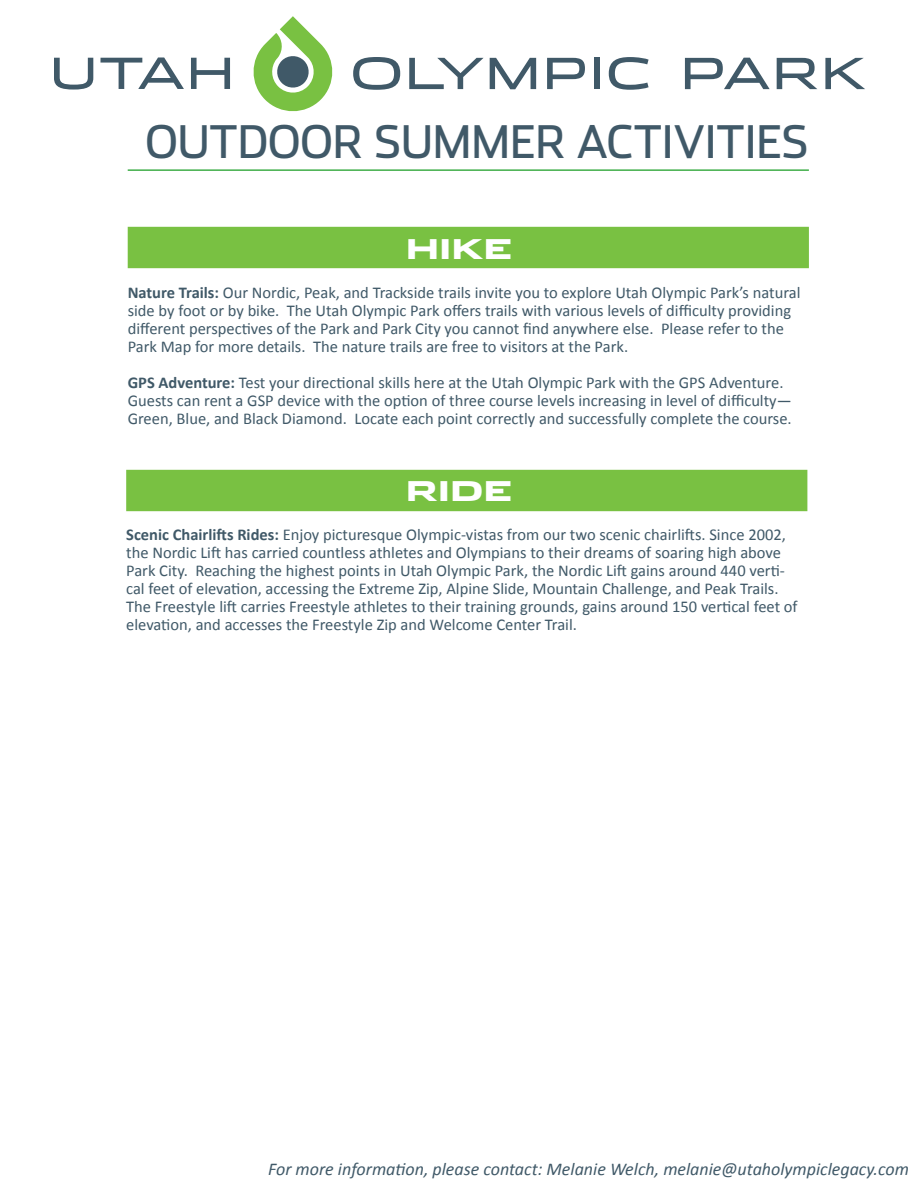
<style>
.page{position:relative;width:918px;height:1188px;background:#fff}
.page>*{position:absolute;margin:0;border:0;box-sizing:border-box;transform-origin:0 0}
.t1{font:45px "Stainless";color:#405968}
.t2{font:900 27px "Stainless Ext";color:#fff}
.t3{font:italic 18px "Calibri";color:#405968}
.t4{font:16.5px/18px "Calibri";color:#405968}
.s1{font-weight:700}
</style>
<div class="page">
<svg style="left:253px;top:16px;width:80px;height:96px"></svg>
<svg style="left:685px;top:58px;width:85px;height:31px"></svg>
<svg style="left:777px;top:58px;width:40px;height:31px"></svg>
<svg style="left:825px;top:58px;width:40px;height:31px"></svg>
<svg style="left:54px;top:58px;width:39px;height:32px"></svg>
<svg style="left:100px;top:57px;width:84px;height:32px"></svg>
<svg style="left:191px;top:58px;width:39px;height:31px"></svg>
<svg style="left:353px;top:57px;width:47px;height:33px"></svg>
<svg style="left:409px;top:58px;width:75px;height:31px"></svg>
<svg style="left:490px;top:58px;width:46px;height:31px"></svg>
<svg style="left:547px;top:58px;width:38px;height:31px"></svg>
<div style="left:594px;top:58px;width:6px;height:31px;background:#405968"></div>
<svg style="left:609px;top:57px;width:40px;height:33px"></svg>
<hr style="left:128px;top:169px;width:681px;height:2px;background:#40ae49">
<div style="left:128px;top:227px;width:681px;height:41px;background:#79c142"></div>
<div style="left:126px;top:470px;width:681px;height:41px;background:#79c142"></div>
<h1 class="t1" style="left:145px;top:115px;width:665px">OUTDOOR SUMMER ACTIVITIES</h1>
<h2 class="t2" style="left:406px;top:233px;width:108px">HIKE</h2>
<p class="t4" style="left:128px;top:283px;width:674px"><span class="s1">Nature Trails:</span> Our Nordic, Peak, and Trackside trails invite you to explore Utah Olympic Park’s natural side by foot or by bike. The Utah Olympic Park offers trails with various levels of difficulty providing different perspectives of the Park and Park City you cannot find anywhere else. Please refer to the Park Map for more details. The nature trails are free to visitors at the Park.</p>
<p class="t4" style="left:128px;top:373px;width:666px"><span class="s1">GPS Adventure:</span> Test your directional skills here at the Utah Olympic Park with the GPS Adventure.<br>Guests can rent a GSP device with the option of three course levels increasing in level of difficulty—<br>Green, Blue, and Black Diamond. Locate each point correctly and successfully complete the course.</p>
<h2 class="t2" style="left:406px;top:475px;width:108px">RIDE</h2>
<p class="t4" style="left:126px;top:525px;width:673px"><span class="s1">Scenic Chairlifts Rides:</span> Enjoy picturesque Olympic-vistas from our two scenic chairlifts. Since 2002, the Nordic Lift has carried countless athletes and Olympians to their dreams of soaring high above Park City. Reaching the highest points in Utah Olympic Park, the Nordic Lift gains around 440 verti&shy;cal feet of elevation, accessing the Extreme Zip, Alpine Slide, Mountain Challenge, and Peak Trails.<br>The Freestyle lift carries Freestyle athletes to their training grounds, gains around 150 vertical feet of elevation, and accesses the Freestyle Zip and Welcome Center Trail.</p>
<p class="t3" style="left:268px;top:1156px;width:642px">For more information, please contact: Melanie Welch, melanie@utaholympiclegacy.com</p>
</div>
